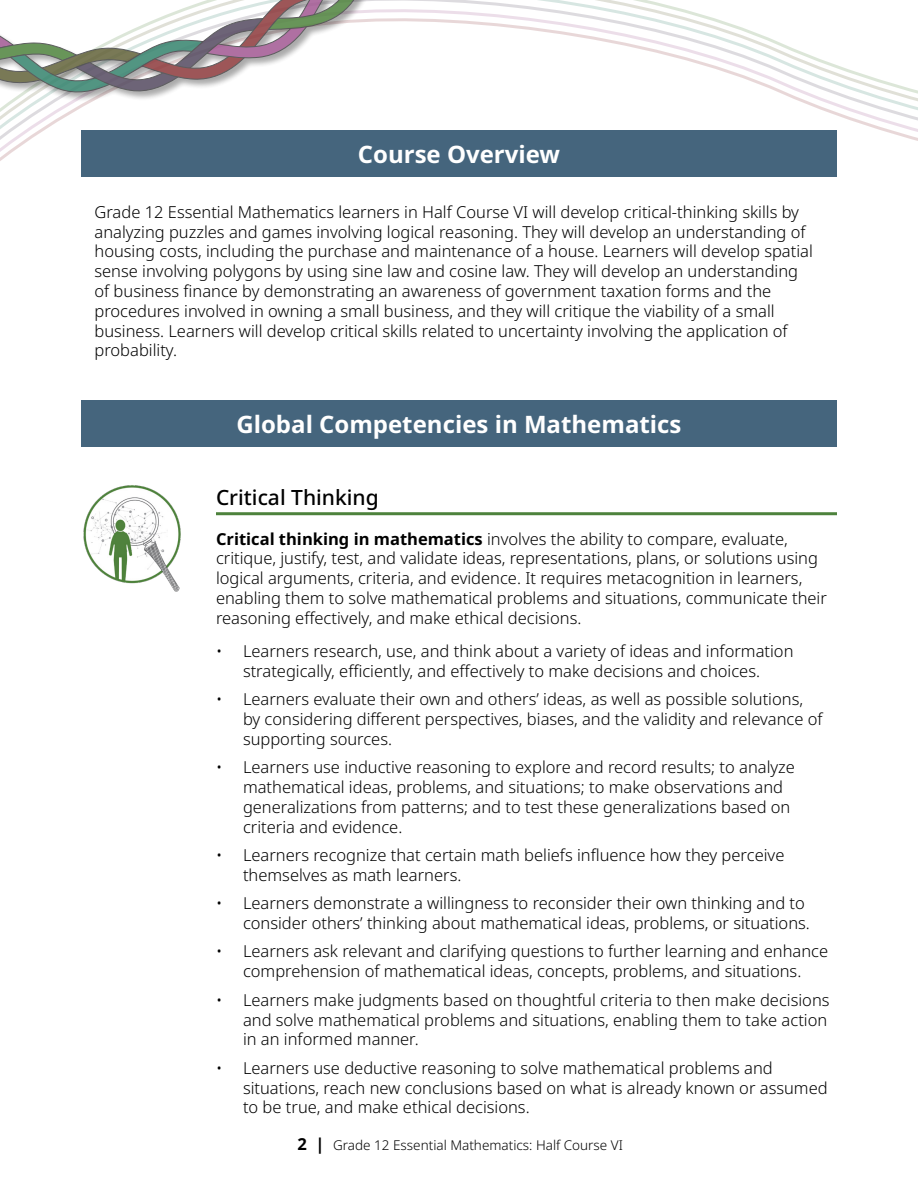
<style>
.page{position:relative;width:918px;height:1188px;background:#fff}
.page>*{position:absolute;margin:0;border:0;box-sizing:border-box;transform-origin:0 0}
.H2_White{font:700 24px "Noto Sans";color:#fff}
.H3_Competency_critical_thinking{font:500 21px "Noto Sans";color:#000}
.Paragraph{font:300 16.5px/19.8px "Noto Sans";color:#000}
.Paragraph_Comepetencies{font:300 16.5px/19.8px "Noto Sans";color:#000}
.t1{font:300 13.5px "Noto Sans";color:#000}
.s1{font-weight:700}
.s2{font-weight:700;font-size:16.5px}
</style>
<div class="page">
<svg style="left:0;top:0;width:918px;height:161px"></svg>
<div style="left:0;top:0;width:515px;height:102px;background:#000;opacity:.4"></div>
<svg style="left:0;top:0;width:407px;height:96px"></svg>
<div style="left:81px;top:130px;width:756px;height:47px;background:#45657d"></div>
<div style="left:81px;top:400px;width:756px;height:47px;background:#45657d"></div>
<hr style="left:216px;top:512px;width:621px;height:3px;background:#4d823c">
<img style="left:83px;top:485px;width:98px;height:107px">
<h2 class="H2_White" style="left:358px;top:137px;width:204px">Course Overview</h2>
<p class="Paragraph" style="left:94px;top:202px;width:720px">Grade 12 Essential Mathematics learners in Half Course VI will develop critical-thinking skills by analyzing puzzles and games involving logical reasoning. They will develop an understanding of housing costs, including the purchase and maintenance of a house. Learners will develop spatial sense involving polygons by using sine law and cosine law. They will develop an understanding of business finance by demonstrating an awareness of government taxation forms and the procedures involved in owning a small business, and they will critique the viability of a small business. Learners will develop critical skills related to uncertainty involving the application of probability.</p>
<h2 class="H2_White" style="left:236px;top:407px;width:447px">Global Competencies in Mathematics</h2>
<h3 class="H3_Competency_critical_thinking" style="left:216px;top:483px;width:164px">Critical Thinking</h3>
<p class="Paragraph_Comepetencies" style="left:216px;top:529px;width:612px"><span class="s1">Critical thinking in mathematics</span> involves the ability to compare, evaluate, critique, justify, test, and validate ideas, representations, plans, or solutions using logical arguments, criteria, and evidence. It requires metacognition in learners, enabling them to solve mathematical problems and situations, communicate their reasoning effectively, and make ethical decisions.</p>
<p class="Paragraph" style="left:216px;top:641px;width:579px;text-align:center">• Learners research, use, and think about a variety of ideas and information strategically, efficiently, and effectively to make decisions and choices.</p>
<p class="Paragraph" style="left:243px;top:690px;width:581px;text-indent:-27px">• Learners evaluate their own and others’ ideas, as well as possible solutions, by considering different perspectives, biases, and the validity and relevance of supporting sources.</p>
<p class="Paragraph" style="left:243px;top:758px;width:554px;text-indent:-27px">• Learners use inductive reasoning to explore and record results; to analyze mathematical ideas, problems, and situations; to make observations and generalizations from patterns; and to test these generalizations based on criteria and evidence.</p>
<p class="Paragraph" style="left:243px;top:846px;width:543px;text-indent:-27px">• Learners recognize that certain math beliefs influence how they perceive themselves as math learners.</p>
<p class="Paragraph" style="left:243px;top:894px;width:568px;text-indent:-27px">• Learners demonstrate a willingness to reconsider their own thinking and to consider others’ thinking about mathematical ideas, problems, or situations.</p>
<p class="Paragraph" style="left:216px;top:942px;width:614px;text-align:center">• Learners ask relevant and clarifying questions to further learning and enhance comprehension of mathematical ideas, concepts, problems, and situations.</p>
<p class="Paragraph" style="left:243px;top:990px;width:588px;text-indent:-27px">• Learners make judgments based on thoughtful criteria to then make decisions and solve mathematical problems and situations, enabling them to take action in an informed manner.</p>
<p class="Paragraph" style="left:243px;top:1058px;width:586px;text-indent:-27px">• Learners use deductive reasoning to solve mathematical problems and situations, reach new conclusions based on what is already known or assumed to be true, and make ethical decisions.</p>
<p class="t1" style="left:297px;top:1135px;width:327px"><span class="s2">2 |</span> Grade 12 Essential Mathematics: Half Course VI</p>
</div>
